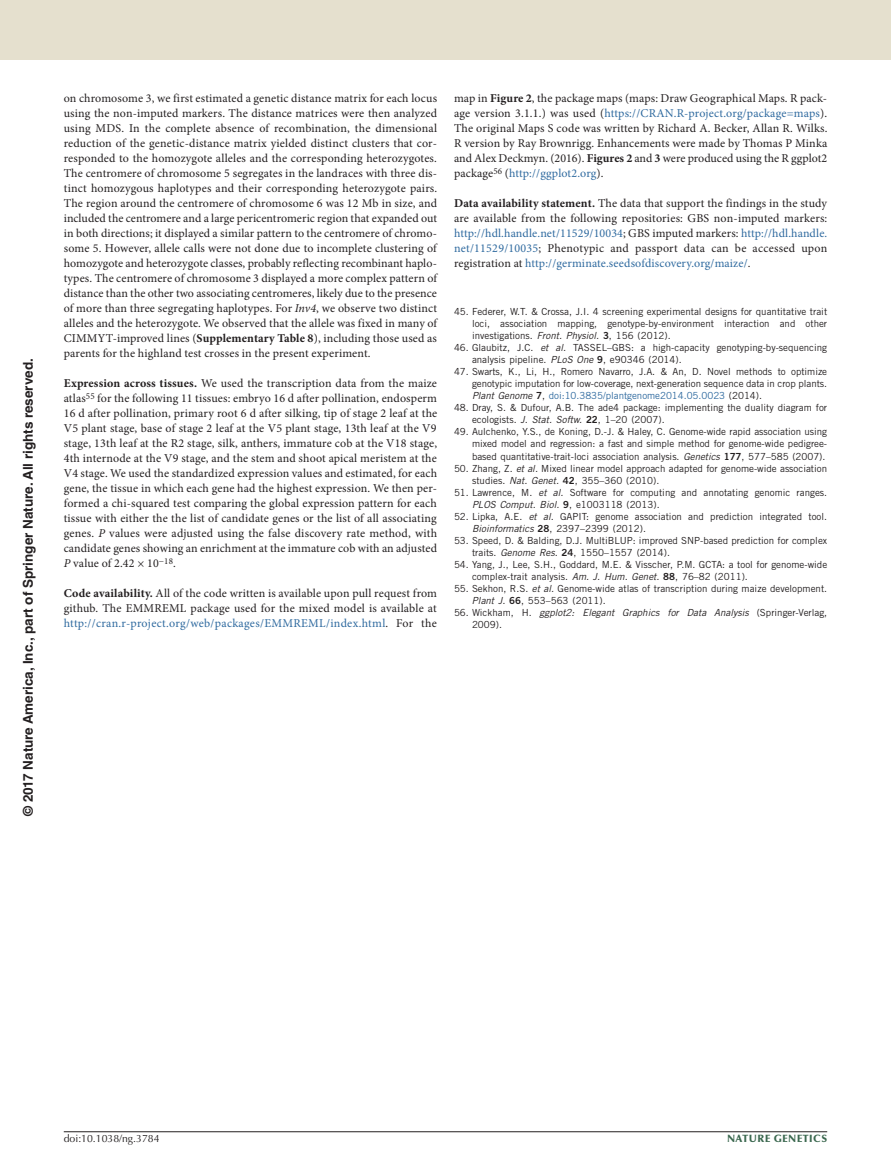
<style>
.page{position:relative;width:891px;height:1175px;background:#fff}
.page>*{position:absolute;margin:0;border:0;box-sizing:border-box;transform-origin:0 0}
.t1{font:700 13.5px "Helvetica LT Std";color:#231f20}
.pFirstParaMethod{font:12px/15px "Minion Pro";letter-spacing:.01em;color:#231f20;text-align:justify}
.t2{font:10.5px "Optima LT Std";color:#231f20}
.t3{font:900 10.5px "Optima LT Std";letter-spacing:.05em;color:#3b684f}
.pReference2{font:9.75px/12px "Trade Gothic LT Std";color:#231f20}
.pReference2-2{font:italic 9.75px/12px "Trade Gothic LT Std";color:#231f20}
.s1{font-style:italic}
.s2{font-weight:700}
.s3{color:#2f6a9f}
.s4{font-family:"Trade Gothic LT Std Bd 2"}
.s5{font-style:normal}
</style>
<div class="page">
<div style="left:0;top:0;width:891px;height:60px;background:#e5e0ce"></div>
<hr style="left:64px;top:1131px;width:763px;height:1px;background:#231f20">
<p class="t1" style="left:20px;top:816px;width:459px;rotate:-90deg">© 2017 Nature America, Inc., part of Springer Nature. All rights reserved.</p>
<p class="pFirstParaMethod" style="left:64px;top:91px;width:375px">on chromosome 3, we first estimated a genetic distance matrix for each locus using the non-imputed markers. The distance matrices were then analyzed using MDS. In the complete absence of recombination, the dimensional reduction of the genetic-distance matrix yielded distinct clusters that cor&shy;responded to the homozygote alleles and the corresponding heterozygotes.<br>The centromere of chromosome 5 segregates in the landraces with three dis&shy;tinct homozygous haplotypes and their corresponding heterozygote pairs.<br>The region around the centromere of chromosome 6 was 12 Mb in size, and included the centromere and a large pericentromeric region that expanded out in both directions; it displayed a similar pattern to the centromere of chromo&shy;some 5. However, allele calls were not done due to incomplete clustering of homozygote and heterozygote classes, probably reflecting recombinant haplo&shy;types. The centromere of chromosome 3 displayed a more complex pattern of distance than the other two associating centromeres, likely due to the presence of more than three segregating haplotypes. For <span class="s1">Inv4</span>, we observe two distinct alleles and the heterozygote. We observed that the allele was fixed in many of CIMMYT-improved lines (<span class="s2">Supplementary Table 8</span>), including those used as parents for the highland test crosses in the present experiment.</p>
<p class="pFirstParaMethod" style="left:64px;top:376px;width:375px"><span class="s2">Expression across tissues.</span> We used the transcription data from the maize atlas<sup>55</sup> for the following 11 tissues: embryo 16 d after pollination, endosperm 16 d after pollination, primary root 6 d after silking, tip of stage 2 leaf at the V5 plant stage, base of stage 2 leaf at the V5 plant stage, 13th leaf at the V9 stage, 13th leaf at the R2 stage, silk, anthers, immature cob at the V18 stage, 4th internode at the V9 stage, and the stem and shoot apical meristem at the V4 stage. We used the standardized expression values and estimated, for each gene, the tissue in which each gene had the highest expression. We then per&shy;formed a chi-squared test comparing the global expression pattern for each tissue with either the the list of candidate genes or the list of all associating genes. <span class="s1">P</span> values were adjusted using the false discovery rate method, with candidate genes showing an enrichment at the immature cob with an adjusted <span class="s1">P</span> value of 2.42 × 10<sup>−18</sup>.</p>
<p class="pFirstParaMethod" style="left:64px;top:586px;width:375px"><span class="s2">Code availability.</span> All of the code written is available upon pull request from github. The EMMREML package used for the mixed model is available at <span class="s3">http://cran.r-project.org/web/packages/EMMREML/index.html</span>. For the</p>
<p class="pFirstParaMethod" style="left:454px;top:91px;width:375px">map in <span class="s2">Figure 2</span>, the package maps (maps: Draw Geographical Maps. R pack&shy;age version 3.1.1.) was used (<span class="s3">https://CRAN.R-project.org/package=maps</span>).<br>The original Maps S code was written by Richard A. Becker, Allan R. Wilks.<br>R version by Ray Brownrigg. Enhancements were made by Thomas P Minka and Alex Deckmyn. (2016). <span class="s2">Figures 2</span> and <span class="s2">3</span> were produced using the R ggplot2 package<sup>56</sup> (<span class="s3">http://ggplot2.org</span>).</p>
<p class="pFirstParaMethod" style="left:454px;top:196px;width:375px"><span class="s2">Data availability statement.</span> The data that support the findings in the study are available from the following repositories: GBS non-imputed markers: <span class="s3">http://hdl.handle.net/11529/10034</span>; GBS imputed markers: <span class="s3">http://hdl.handle. net/11529/10035</span>; Phenotypic and passport data can be accessed upon registration at <span class="s3">http://germinate.seedsofdiscovery.org/maize/</span>.</p>
<p class="pReference2" style="left:472px;top:306px;width:357px;text-align:justify;text-indent:-18px">45. Federer, W.T. &amp; Crossa, J.I. 4 screening experimental designs for quantitative trait loci, association mapping, genotype-by-environment interaction and other investigations. <span class="s1">Front. Physiol.</span> <span class="s4">3</span>, 156 (2012).</p>
<p class="pReference2" style="left:472px;top:342px;width:357px;text-indent:-18px">46. Glaubitz, J.C. <span class="s1">et al.</span> TASSEL–GBS: a high-capacity genotyping-by-sequencing analysis pipeline. <span class="s1">PLoS One</span> <span class="s4">9</span>, e90346 (2014).</p>
<p class="pReference2" style="left:472px;top:366px;width:357px;text-align:justify;text-indent:-18px">47. Swarts, K., Li, H., Romero Navarro, J.A. &amp; An, D. Novel methods to optimize genotypic imputation for low-coverage, next-generation sequence data in crop plants.<br><span class="s1">Plant Genome</span> <span class="s4">7</span>, <span class="s3">doi:10.3835/plantgenome2014.05.0023</span> (2014).</p>
<p class="pReference2" style="left:472px;top:402px;width:357px;text-indent:-18px">48. Dray, S. &amp; Dufour, A.B. The ade4 package: implementing the duality diagram for ecologists. <span class="s1">J. Stat. Softw.</span> <span class="s4">22</span>, 1–20 (2007).</p>
<p class="pReference2" style="left:472px;top:426px;width:357px;text-align:justify;text-indent:-18px">49. Aulchenko, Y.S., de Koning, D.-J. &amp; Haley, C. Genome-wide rapid association using mixed model and regression: a fast and simple method for genome-wide pedigree&shy;based quantitative-trait-loci association analysis. <span class="s1">Genetics</span> <span class="s4">177</span>, 577–585 (2007).</p>
<p class="pReference2" style="left:472px;top:462px;width:357px;text-indent:-18px">50. Zhang, Z. <span class="s1">et al.</span> Mixed linear model approach adapted for genome-wide association studies. <span class="s1">Nat. Genet.</span> <span class="s4">42</span>, 355–360 (2010).</p>
<p class="pReference2" style="left:472px;top:486px;width:357px;text-indent:-18px">51. Lawrence, M. <span class="s1">et al.</span> Software for computing and annotating genomic ranges.<br><span class="s1">PLOS Comput. Biol.</span> <span class="s4">9</span>, e1003118 (2013).</p>
<p class="pReference2" style="left:472px;top:510px;width:357px;text-indent:-18px">52. Lipka, A.E. <span class="s1">et al.</span> GAPIT: genome association and prediction integrated tool.<br><span class="s1">Bioinformatics</span> <span class="s4">28</span>, 2397–2399 (2012).</p>
<p class="pReference2" style="left:472px;top:534px;width:357px;text-indent:-18px">53. Speed, D. &amp; Balding, D.J. MultiBLUP: improved SNP-based prediction for complex traits. <span class="s1">Genome Res.</span> <span class="s4">24</span>, 1550–1557 (2014).</p>
<p class="pReference2" style="left:472px;top:558px;width:357px;text-indent:-18px">54. Yang, J., Lee, S.H., Goddard, M.E. &amp; Visscher, P.M. GCTA: a tool for genome-wide complex-trait analysis. <span class="s1">Am. J. Hum. Genet.</span> <span class="s4">88</span>, 76–82 (2011).</p>
<p class="pReference2" style="left:472px;top:582px;width:357px;text-indent:-18px">55. Sekhon, R.S. <span class="s1">et al.</span> Genome-wide atlas of transcription during maize development.<br><span class="s1">Plant J.</span> <span class="s4">66</span>, 553–563 (2011).</p>
<p class="pReference2-2" style="left:472px;top:606px;width:357px;text-indent:-18px"><span class="s5">56. Wickham, H.</span> ggplot2: Elegant Graphics for Data Analysis <span class="s5">(Springer-Verlag,<br>2009).</span></p>
<p class="t2" style="left:64px;top:1132px;width:97px">doi:10.1038/ng.3784</p>
<p class="t3" style="left:727px;top:1132px;width:102px">NATURE GENETICS</p>
</div>
